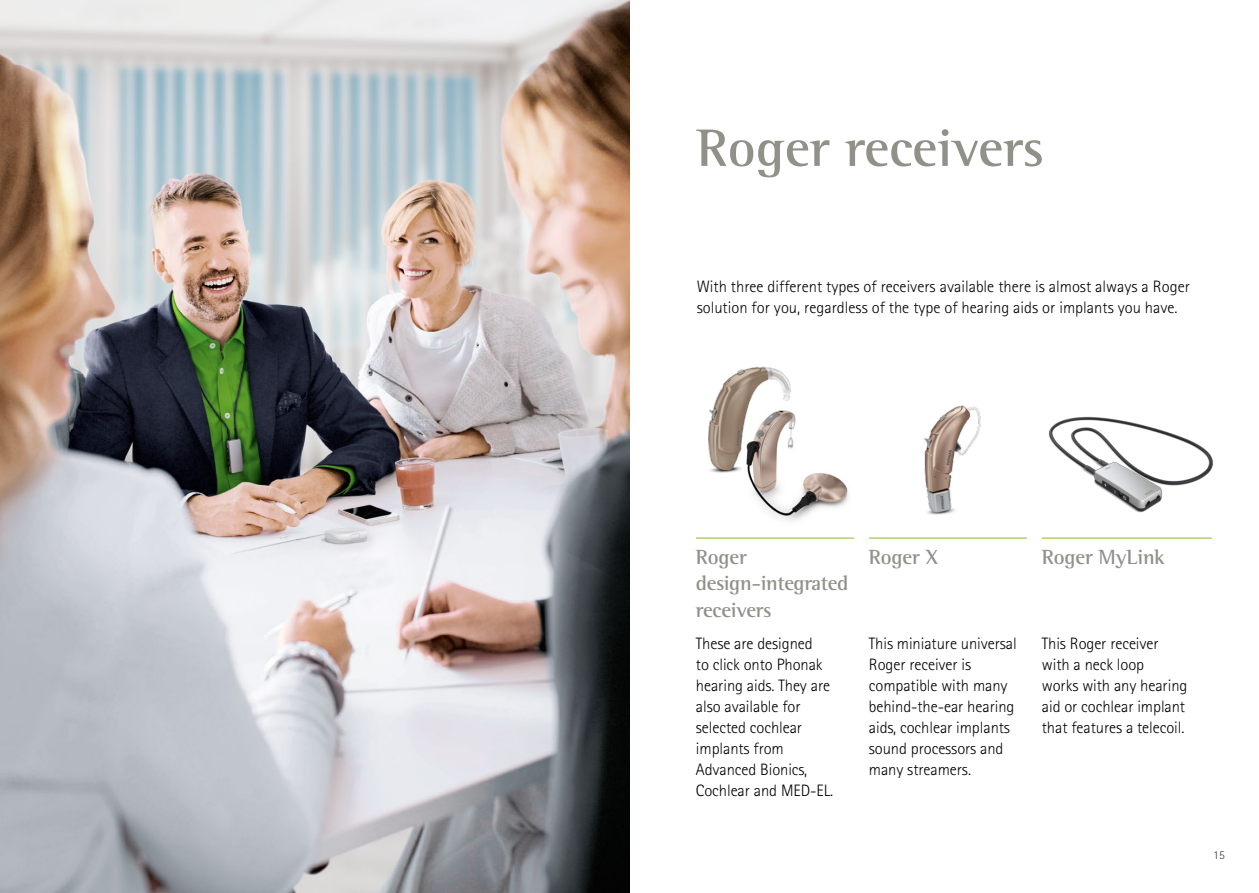
<style>
.page{position:relative;width:1259px;height:893px;background:#fff}
.page>*{position:absolute;margin:0;border:0;box-sizing:border-box;transform-origin:0 0}
.PHO_Headline_18pt_Gr{font:700 54px "Rotis Semi Serif Pro";color:#919189}
.PHO_Subtitle1_14pt_L{font:700 21px/26.2px "Rotis Semi Serif Pro";letter-spacing:-.01em;color:#919189}
.PHO_Bodycopy_11pt_Bl{font:300 16.5px/21px "Rotis Sans Serif Pro";letter-spacing:-.005em;color:#000}
.t1{font:300 12px "Rotis Sans Serif Pro";color:#3b3a33}
</style>
<div class="page">
<img style="left:751px;top:473px;width:98px;height:48px">
<hr style="left:696px;top:538px;width:158px;height:1px;background:#85bc22">
<hr style="left:1042px;top:538px;width:169px;height:1px;background:#85bc22">
<hr style="left:869px;top:538px;width:158px;height:1px;background:#85bc22">
<img style="left:1049px;top:416px;width:164px;height:97px">
<img style="left:708px;top:366px;width:100px;height:117px">
<img style="left:924px;top:405px;width:57px;height:110px">
<img style="left:0;top:0;width:629px;height:893px">
<p class="PHO_Headline_18pt_Gr" style="left:696px;top:115px;width:349px">Roger receivers</p>
<p class="PHO_Bodycopy_11pt_Bl" style="left:696px;top:276px;width:495px">With three different types of receivers available there is almost always a Roger solution for you, regardless of the type of hearing aids or implants you have.</p>
<p class="PHO_Subtitle1_14pt_L" style="left:696px;top:544px;width:154px">Roger design-integrated receivers</p>
<p class="PHO_Bodycopy_11pt_Bl" style="left:696px;top:633px;width:139px">These are designed<br>to click onto Phonak hearing aids. They are also available for selected cochlear implants from<br>Advanced Bionics,<br>Cochlear and MED-EL.</p>
<p class="PHO_Subtitle1_14pt_L" style="left:869px;top:544px;width:71px">Roger X</p>
<p class="PHO_Bodycopy_11pt_Bl" style="left:869px;top:633px;width:149px">This miniature universal<br>Roger receiver is compatible with many behind-the-ear hearing aids, cochlear implants sound processors and many streamers.</p>
<p class="PHO_Subtitle1_14pt_L" style="left:1042px;top:544px;width:124px">Roger MyLink</p>
<p class="PHO_Bodycopy_11pt_Bl" style="left:1042px;top:633px;width:147px">This Roger receiver with a neck loop<br>works with any hearing aid or cochlear implant that features a telecoil.</p>
<p class="t1" style="left:1213px;top:848px;width:13px">15</p>
</div>
